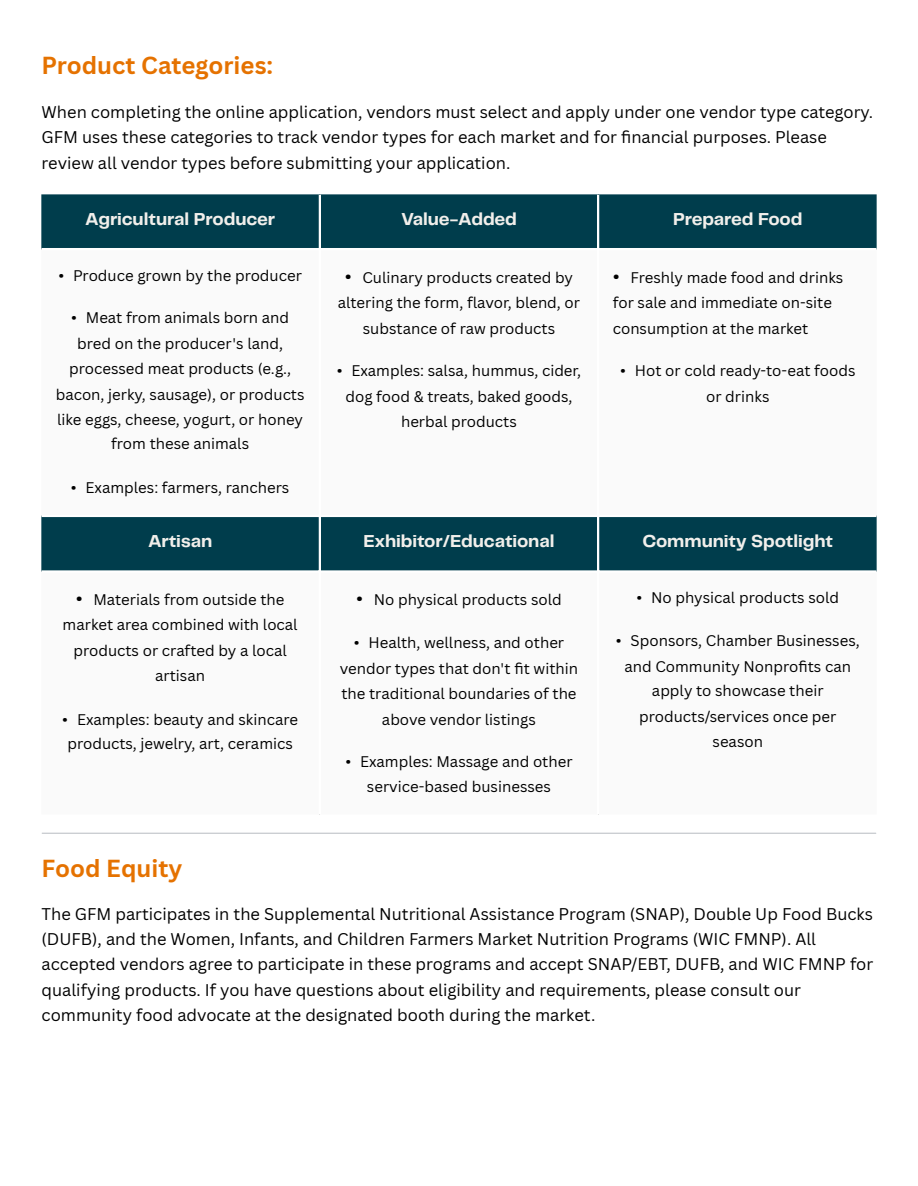
<style>
.page{position:relative;width:918px;height:1186px;background:#fff}
.page>*{position:absolute;margin:0;border:0;box-sizing:border-box;transform-origin:0 0}
.t1{font:700 24px "Canva Sans";color:#e57200}
.t2{font:700 18px "Telegraf";letter-spacing:-.005em;color:#f1efeb}
.t3{font:16.5px/25px "Canva Sans";color:#000}
.t4{font:15px/25.3px "Canva Sans";color:#000;text-align:center}
.s1{font-size:18px}
</style>
<div class="page">
<div style="left:42px;top:195px;width:834px;height:53px;background:#003d4c"></div>
<div style="left:42px;top:517px;width:834px;height:53px;background:#003d4c"></div>
<hr style="left:319px;top:195px;width:2px;height:619px;background:#fff">
<hr style="left:597px;top:195px;width:2px;height:619px;background:#fff">
<hr style="left:42px;top:833px;width:834px;height:1px;background:#bfc3c8">
<h1 class="t1" style="left:42px;top:49px;width:233px">Product Categories:</h1>
<p class="t3" style="left:42px;top:99px;width:833px">When completing the online application, vendors must select and apply under one vendor type category.<br>GFM uses these categories to track vendor types for each market and for fi nancial purposes. Please review all vendor types before submitting your application.</p>
<p class="t2" style="left:85px;top:211px;width:192px">Agricultural Producer</p>
<p class="t2" style="left:401px;top:211px;width:117px">Value-Added</p>
<p class="t2" style="left:673px;top:211px;width:131px">Prepared Food</p>
<p class="t4" style="left:58px;top:262px;width:245px">• Produce grown by the producer</p>
<p class="t4" style="left:56px;top:305px;width:250px">• Meat from animals born and bred on the producer's land, processed meat products (e.g., bacon, jerky, sausage), or products like eggs, cheese, yogurt, or honey from these animals</p>
<p class="t4" style="left:71px;top:475px;width:220px">• Examples: farmers, ranchers</p>
<h1 class="t4" style="left:338px;top:264px;width:244px"><span class="s1">•</span> Culinary products created by altering the form, flavor, blend, or substance of raw products</h1>
<p class="t4" style="left:337px;top:358px;width:246px">• Examples: salsa, hummus, cider, dog food &amp; treats, baked goods, herbal products</p>
<h1 class="t4" style="left:613px;top:264px;width:232px;text-align:left"><span class="s1">•</span> Freshly made food and drinks for sale and immediate on-site consumption at the market</h1>
<p class="t4" style="left:620px;top:357px;width:237px;line-height:25.8px">• Hot or cold ready-to-eat foods or drinks</p>
<p class="t2" style="left:148px;top:534px;width:66px">Artisan</p>
<p class="t2" style="left:363px;top:534px;width:192px">Exhibitor/Educational</p>
<p class="t2" style="left:643px;top:534px;width:192px">Community Spotlight</p>
<h1 class="t4" style="left:63px;top:587px;width:237px"><span class="s1">•</span> Materials from outside the market area combined with local products or crafted by a local artisan</h1>
<p class="t4" style="left:62px;top:706px;width:237px;line-height:24.8px">• Examples: beauty and skincare products, jewelry, art, ceramics</p>
<h1 class="t4" style="left:356px;top:587px;width:207px"><span class="s1">•</span> No physical products sold</h1>
<p class="t4" style="left:340px;top:629px;width:240px">• Health, wellness, and other vendor types that don't fit within the traditional boundaries of the above vendor listings</p>
<p class="t4" style="left:345px;top:749px;width:229px;line-height:24.8px">• Examples: Massage and other service-based businesses</p>
<p class="t4" style="left:636px;top:584px;width:204px">• No physical products sold</p>
<p class="t4" style="left:616px;top:627px;width:245px">• Sponsors, Chamber Businesses, and Community Nonprofits can apply to showcase their products/services once per season</p>
<h1 class="t1" style="left:42px;top:851px;width:142px">Food Equity</h1>
<p class="t3" style="left:42px;top:901px;width:833px">The GFM participates in the Supplemental Nutritional Assistance Program (SNAP), Double Up Food Bucks (DUFB), and the Women, Infants, and Children Farmers Market Nutrition Programs (WIC FMNP). All accepted vendors agree to participate in these programs and accept SNAP/EBT, DUFB, and WIC FMNP for qualifying products. If you have questions about eligibility and requirements, please consult our community food advocate at the designated booth during the market.</p>
</div>
